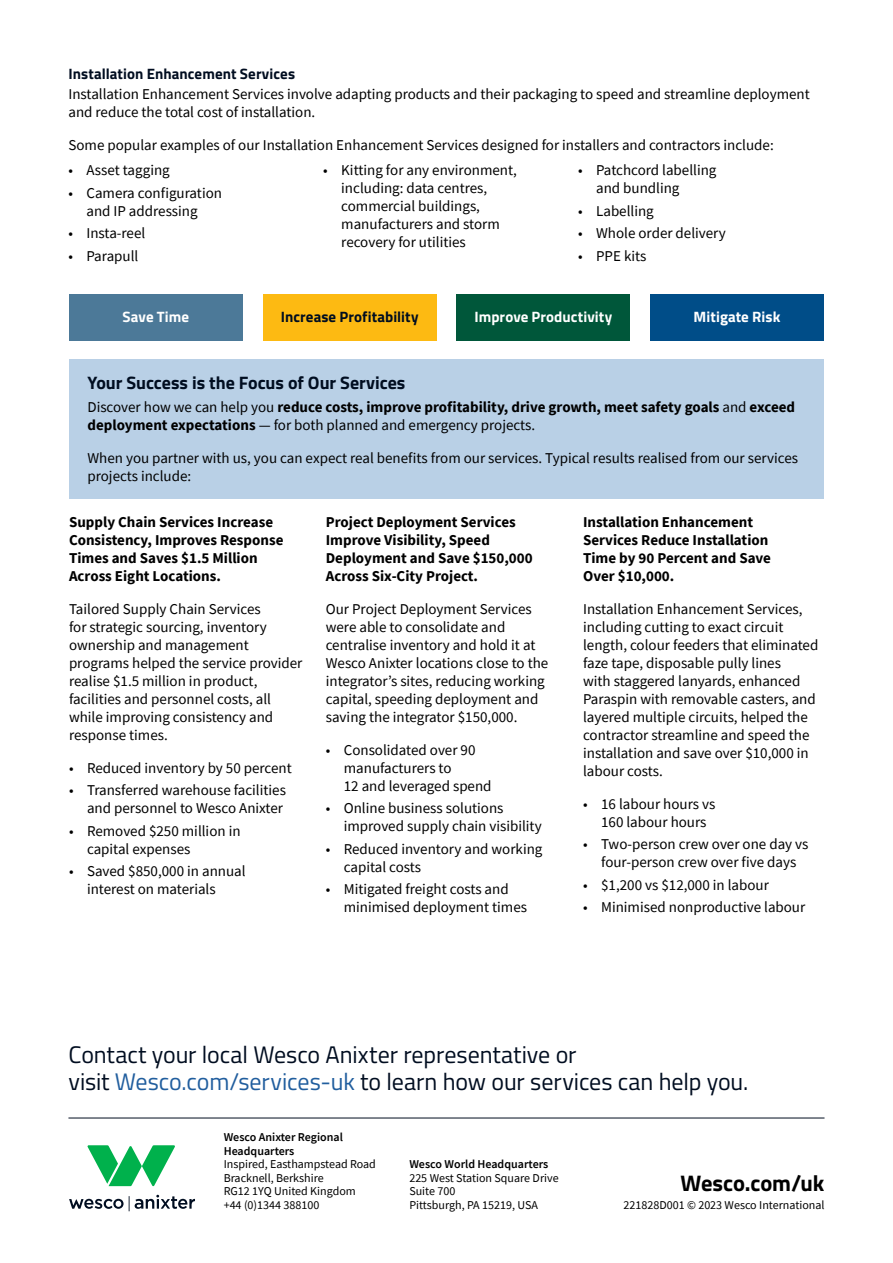
<style>
.page{position:relative;width:893px;height:1263px;background:#fff}
.page>*{position:absolute;margin:0;border:0;box-sizing:border-box;transform-origin:0 0}
.t1{font:24px/27px "Titillium Web";letter-spacing:-.005em;color:#000d20}
.t2{font:700 22.5px "Titillium Web";letter-spacing:-.005em;color:#000}
.t3{font:700 18px "Titillium Web";color:#000d20}
.t4{font:15px/18px "Source Sans Pro";color:#000}
.t5{font:700 15px/18px "Source Sans Pro";color:#000}
.t6{font:700 15px "Titillium Web";letter-spacing:.005em;color:#000d20}
.t7{font:700 15px "Titillium Web";letter-spacing:.005em;color:#fff}
.t8{font:12px/13.5px "Source Sans Pro";color:#000}
.t9{font:600 12px/13.5px "Source Sans Pro";color:#000}
.s1{font-weight:400}
.s2{color:#215e9e}
</style>
<div class="page">
<hr style="left:68px;top:1118px;width:756px;height:1px;background:#000d20">
<svg style="left:87px;top:1145px;width:88px;height:41px"></svg>
<svg style="left:69px;top:1195px;width:126px;height:16px"></svg>
<div style="left:69px;top:359px;width:755px;height:140px;background:#b9d0e6"></div>
<div style="left:69px;top:294px;width:174px;height:46px;background:#4c7998"></div>
<div style="left:263px;top:294px;width:173px;height:46px;background:#fdba12"></div>
<div style="left:456px;top:294px;width:174px;height:46px;background:#00573a"></div>
<div style="left:650px;top:294px;width:174px;height:46px;background:#004d88"></div>
<p class="t6" style="left:68px;top:62px;width:228px">Installation Enhancement Services</p>
<p class="t4" style="left:68px;top:85px;width:743px">Installation Enhancement Services involve adapting products and their packaging to speed and streamline deployment and reduce the total cost of installation.</p>
<p class="t4" style="left:68px;top:136px;width:707px">Some popular examples of our Installation Enhancement Services designed for installers and contractors include:</p>
<p class="t4" style="left:68px;top:161px;width:103px">• Asset tagging</p>
<p class="t4" style="left:68px;top:184px;width:155px;text-align:center">• Camera configuration and IP addressing</p>
<p class="t4" style="left:68px;top:224px;width:78px">• Insta-reel</p>
<p class="t4" style="left:68px;top:247px;width:71px">• Parapull</p>
<p class="t4" style="left:341px;top:161px;width:177px;text-indent:-18px">• Kitting for any environment, including: data centres, commercial buildings, manufacturers and storm recovery for utilities</p>
<p class="t4" style="left:596px;top:161px;width:122px;text-indent:-18px">• Patchcord labelling and bundling</p>
<p class="t4" style="left:578px;top:202px;width:77px">• Labelling</p>
<p class="t4" style="left:578px;top:224px;width:149px">• Whole order delivery</p>
<p class="t4" style="left:578px;top:247px;width:70px">• PPE kits</p>
<p class="t7" style="left:123px;top:306px;width:68px">Save Time</p>
<p class="t6" style="left:281px;top:306px;width:139px">Increase Profitability</p>
<p class="t7" style="left:474px;top:306px;width:139px">Improve Productivity</p>
<p class="t7" style="left:694px;top:306px;width:88px">Mitigate Risk</p>
<p class="t3" style="left:87px;top:369px;width:319px">Your Success is the Focus of Our Services</p>
<p class="t5" style="left:87px;top:397px;width:709px"><span class="s1">Discover how we can help you</span> reduce costs, improve profitability, drive growth, meet safety goals <span class="s1">and</span> exceed deployment expectations <span class="s1">— for both planned and emergency projects.</span></p>
<p class="t4" style="left:87px;top:449px;width:712px">When you partner with us, you can expect real benefits from our services. Typical results realised from our services projects include:</p>
<p class="t5" style="left:69px;top:512px;width:216px">Supply Chain Services Increase<br>Consistency, Improves Response<br>Times and Saves $1.5 Million<br>Across Eight Locations.</p>
<p class="t4" style="left:69px;top:600px;width:235px">Tailored Supply Chain Services<br>for strategic sourcing, inventory ownership and management programs helped the service provider realise $1.5 million in product, facilities and personnel costs, all while improving consistency and response times.</p>
<p class="t4" style="left:69px;top:759px;width:224px">• Reduced inventory by 50 percent</p>
<p class="t4" style="left:69px;top:781px;width:218px;text-align:right">• Transferred warehouse facilities and personnel to Wesco Anixter</p>
<p class="t4" style="left:87px;top:822px;width:155px;text-indent:-18px">• Removed $250 million in capital expenses</p>
<p class="t4" style="left:87px;top:862px;width:160px;text-indent:-18px">• Saved $850,000 in annual interest on materials</p>
<p class="t5" style="left:326px;top:512px;width:208px">Project Deployment Services<br>Improve Visibility, Speed<br>Deployment and Save $150,000<br>Across Six-City Project.</p>
<p class="t4" style="left:326px;top:600px;width:224px">Our Project Deployment Services were able to consolidate and centralise inventory and hold it at Wesco Anixter locations close to the integrator’s sites, reducing working capital, speeding deployment and saving the integrator $150,000.</p>
<p class="t4" style="left:344px;top:741px;width:149px;text-indent:-18px">• Consolidated over 90 manufacturers to<br>12 and leveraged spend</p>
<p class="t4" style="left:344px;top:799px;width:199px;text-indent:-18px">• Online business solutions improved supply chain visibility</p>
<p class="t4" style="left:344px;top:840px;width:200px;text-indent:-18px">• Reduced inventory and working capital costs</p>
<p class="t4" style="left:344px;top:880px;width:185px;text-indent:-18px">• Mitigated freight costs and minimised deployment times</p>
<p class="t5" style="left:583px;top:512px;width:189px">Installation Enhancement<br>Services Reduce Installation<br>Time by 90 Percent and Save<br>Over $10,000.</p>
<p class="t4" style="left:583px;top:600px;width:237px">Installation Enhancement Services, including cutting to exact circuit length, colour feeders that eliminated faze tape, disposable pully lines<br>with staggered lanyards, enhanced Paraspin with removable casters, and layered multiple circuits, helped the contractor streamline and speed the installation and save over $10,000 in labour costs.</p>
<p class="t4" style="left:601px;top:795px;width:116px;text-indent:-18px">• 16 labour hours vs<br>160 labour hours</p>
<p class="t4" style="left:583px;top:835px;width:227px;text-align:center">• Two-person crew over one day vs four-person crew over five days</p>
<p class="t4" style="left:583px;top:876px;width:187px">• $1,200 vs $12,000 in labour</p>
<p class="t4" style="left:583px;top:898px;width:224px">• Minimised nonproductive labour</p>
<h1 class="t1" style="left:68px;top:1040px;width:681px">Contact your local Wesco Anixter representative or<br>visit <span class="s2">Wesco.com/services-uk</span> to learn how our services can help you.</h1>
<p class="t9" style="left:224px;top:1130px;width:121px">Wesco Anixter Regional<br>Headquarters</p>
<p class="t8" style="left:224px;top:1157px;width:154px">Inspired, Easthampstead Road<br>Bracknell, Berkshire<br>RG12 1YQ United Kingdom +44 (0)1344 388100</p>
<p class="t9" style="left:409px;top:1157px;width:140px">Wesco World Headquarters</p>
<p class="t8" style="left:409px;top:1171px;width:151px">225 West Station Square Drive<br>Suite 700<br>Pittsburgh, PA 15219, USA</p>
<h2 class="t2" style="left:681px;top:1166px;width:145px">Wesco.com/uk</h2>
<p class="t8" style="left:624px;top:1198px;width:202px">221828D001 © 2023 Wesco International</p>
</div>
